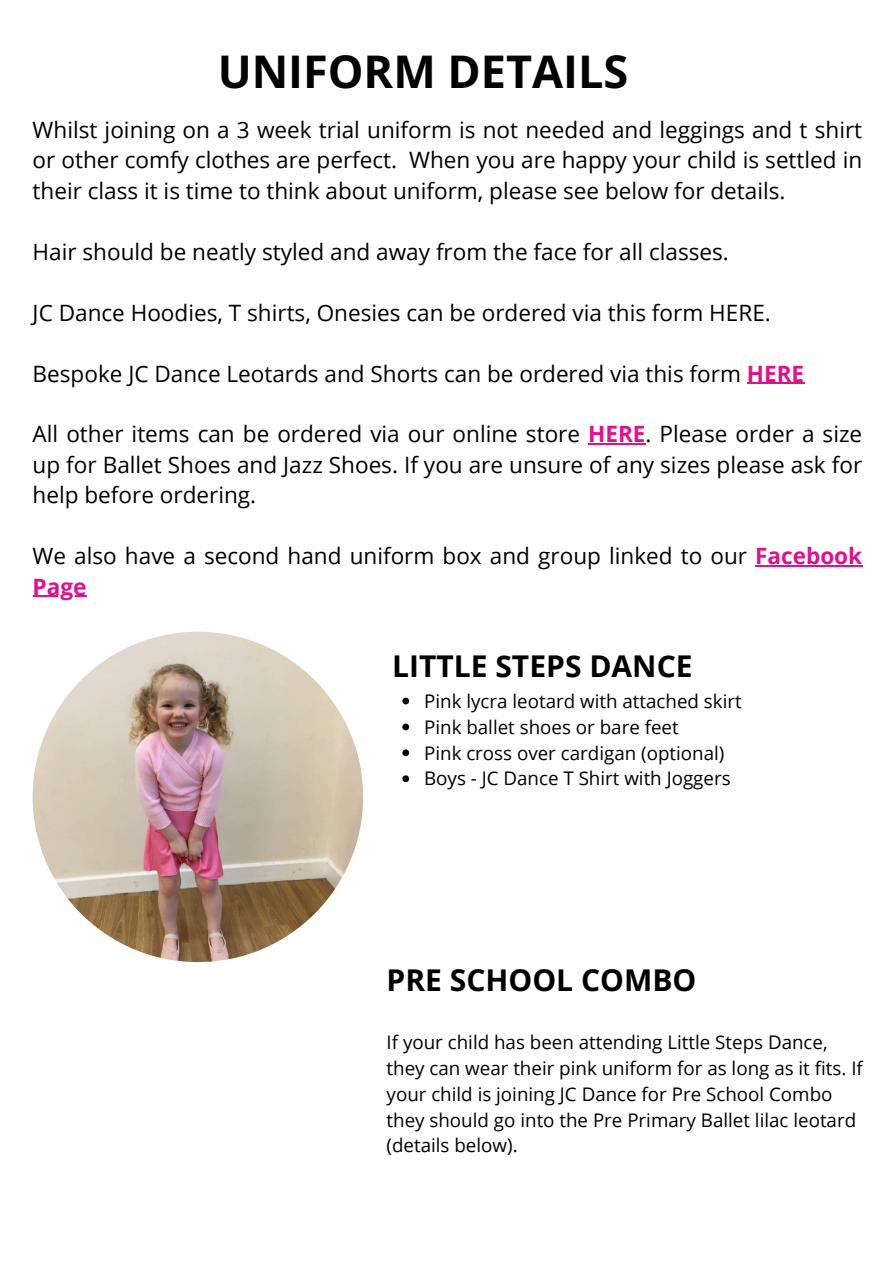
<style>
.page{position:relative;width:894px;height:1264px;background:#fff}
.page>*{position:absolute;margin:0;border:0;box-sizing:border-box;transform-origin:0 0}
.t1{font:700 45px "Open Sans";color:#000}
.t2{font:700 30px "Open Sans";color:#000}
.t3{font:22.5px/30.5px "Open Sans";color:#000;text-align:justify}
.t4{font:700 22.5px "Open Sans";color:#e1108e}
.t5{font:18.75px/25.8px "Open Sans";color:#000}
.s1{font-weight:700;color:#e1108e}
</style>
<div class="page">
<img style="left:33px;top:631px;width:330px;height:331px;border-radius:50%">
<hr style="left:746px;top:382px;width:58px;height:2px;background:#e1108e">
<hr style="left:588px;top:443px;width:57px;height:1px;background:#e1108e">
<hr style="left:755px;top:565px;width:107px;height:1px;background:#e1108e">
<hr style="left:33px;top:595px;width:53px;height:2px;background:#e1108e">
<svg style="left:402px;top:697px;width:7px;height:7px"></svg>
<svg style="left:402px;top:723px;width:7px;height:7px"></svg>
<svg style="left:402px;top:749px;width:7px;height:7px"></svg>
<svg style="left:402px;top:775px;width:7px;height:7px"></svg>
<h3 class="t1" style="left:217px;top:40px;width:412px">UNIFORM DETAILS</h3>
<h3 class="t3" style="left:33px;top:114px;width:830px">Whilst joining on a 3 week trial uniform is not needed and leggings and t shirt or other comfy clothes are perfect. When you are happy your child is settled in their class it is time to think about uniform, please see below for details.</h3>
<h3 class="t3" style="left:33px;top:236px;width:697px">Hair should be neatly styled and away from the face for all classes.</h3>
<h3 class="t3" style="left:33px;top:297px;width:739px">JC Dance Hoodies, T shirts, Onesies can be ordered via this form HERE.</h3>
<h3 class="t3" style="left:33px;top:357px;width:772px">Bespoke JC Dance Leotards and Shorts can be ordered via this form <span class="s1">HERE</span></h3>
<h3 class="t3" style="left:33px;top:418px;width:830px">All other items can be ordered via our online store <span class="s1">HERE</span>. Please order a size up for Ballet Shoes and Jazz Shoes. If you are unsure of any sizes please ask for help before ordering.</h3>
<p class="t3" style="left:33px;top:540px;width:830px">We also have a second hand uniform box and group linked to our <span class="s1">Facebook</span></p>
<h2 class="t4" style="left:33px;top:570px;width:55px">Page</h2>
<p class="t2" style="left:392px;top:645px;width:302px">LITTLE STEPS DANCE</p>
<p class="t5" style="left:424px;top:687px;width:319px">Pink lycra leotard with attached skirt</p>
<p class="t5" style="left:424px;top:713px;width:256px">Pink ballet shoes or bare feet</p>
<p class="t5" style="left:424px;top:739px;width:302px">Pink cross over cardigan (optional)</p>
<h2 class="t5" style="left:424px;top:765px;width:308px">Boys - JC Dance T Shirt with Joggers</h2>
<p class="t2" style="left:386px;top:958px;width:311px">PRE SCHOOL COMBO</p>
<p class="t5" style="left:386px;top:1028px;width:477px">If your child has been attending Little Steps Dance, they can wear their pink uniform for as long as it fits. If your child is joining JC Dance for Pre School Combo they should go into the Pre Primary Ballet lilac leotard (details below).</p>
</div>
